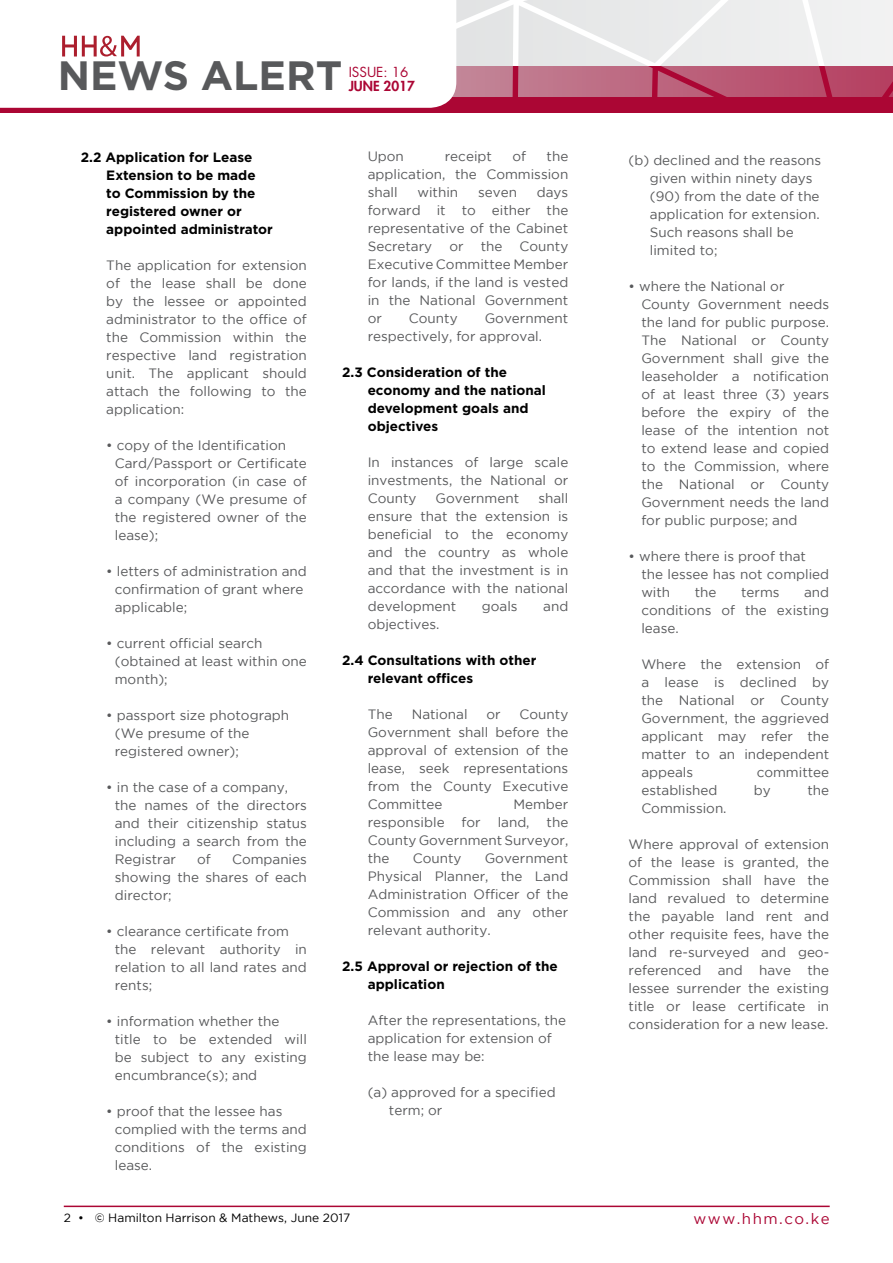
<style>
.page{position:relative;width:893px;height:1263px;background:#fff}
.page>*{position:absolute;margin:0;border:0;box-sizing:border-box;transform-origin:0 0}
.t1{font:700 40.95px "Gotham";color:#58595b}
.t2{font:15px "Gotham";letter-spacing:.1em;color:#ab0634}
.t3{font:13.5px/18px "Gotham";color:#58595b}
.t4{font:700 13.5px/18px "Gotham";color:#000}
.t5{font:13.5px "Futura Std";color:#ab0634}
.t6{font:800 13.5px "Futura Std";color:#ab0634}
.t7{font:12px "Gotham";color:#000}
</style>
<div class="page">
<div style="left:0;top:67px;width:893px;height:46px;background:#ab0634"></div>
<hr style="left:64px;top:1205px;width:766px;height:2px;background:#ab0634">
<svg style="left:0;top:0;width:893px;height:108px"></svg>
<h1 class="t1" style="left:58px;top:49px;width:286px">NEWS ALERT</h1>
<p class="t5" style="left:349px;top:64px;width:61px">ISSUE: 16</p>
<p class="t6" style="left:349px;top:77px;width:68px">JUNE 2017</p>
<p class="t4" style="left:106px;top:148px;width:168px;text-indent:-26px">2.2 Application for Lease<br>Extension to be made to Commission by the registered owner or appointed administrator</p>
<p class="t3" style="left:106px;top:256px;width:202px;text-align:justify">The application for extension of the lease shall be done by the lessee or appointed administrator to the office of the Commission within the respective land registration unit. The applicant should attach the following to the application:</p>
<p class="t3" style="left:115px;top:436px;width:194px;text-indent:-9px">• copy of the Identification<br>Card/Passport or Certificate of incorporation (in case of a company (We presume of the registered owner of the lease);</p>
<p class="t3" style="left:115px;top:562px;width:194px;text-indent:-9px">• letters of administration and confirmation of grant where applicable;</p>
<p class="t3" style="left:115px;top:634px;width:194px;text-indent:-9px">• current official search (obtained at least within one month);</p>
<p class="t3" style="left:115px;top:706px;width:176px;text-indent:-9px">• passport size photograph (We presume of the registered owner);</p>
<p class="t3" style="left:115px;top:778px;width:194px;text-indent:-9px">• in the case of a company, the names of the directors and their citizenship status including a search from the<br>Registrar</p>
<p class="t3" style="left:197px;top:850px;width:15px">of</p>
<p class="t3" style="left:115px;top:850px;width:194px;text-align:justify;text-indent:117px">Companies showing the shares of each director;</p>
<p class="t3" style="left:115px;top:922px;width:194px;text-indent:-9px">• clearance certificate from the relevant authority in relation to all land rates and rents;</p>
<p class="t3" style="left:115px;top:1012px;width:194px;text-indent:-9px">• information whether the title to be extended will be subject to any existing encumbrance(s); and</p>
<p class="t3" style="left:115px;top:1102px;width:194px;text-indent:-9px">• proof that the lessee has complied with the terms and conditions of the existing lease.</p>
<p class="t3" style="left:368px;top:147px;width:38px">Upon</p>
<p class="t3" style="left:445px;top:147px;width:49px">receipt</p>
<p class="t3" style="left:512px;top:147px;width:15px">of</p>
<p class="t3" style="left:368px;top:147px;width:202px;text-align:justify;text-indent:179px">the application, the Commission shall</p>
<p class="t3" style="left:368px;top:183px;width:202px;text-align:justify;text-indent:169px">days forward it to either the representative of the Cabinet Secretary</p>
<p class="t3" style="left:417px;top:183px;width:42px">within</p>
<p class="t3" style="left:478px;top:183px;width:40px">seven</p>
<p class="t3" style="left:449px;top:237px;width:16px">or</p>
<p class="t3" style="left:481px;top:237px;width:23px">the</p>
<p class="t3" style="left:368px;top:237px;width:202px;text-align:justify;text-indent:152px">County Executive Committee Member for lands, if the land is vested in the National Government or</p>
<p class="t3" style="left:368px;top:309px;width:202px;text-indent:117px">Government respectively, for approval.</p>
<p class="t4" style="left:368px;top:363px;width:180px;text-indent:-26px">2.3 Consideration of the economy and the national development goals and objectives</p>
<p class="t3" style="left:368px;top:453px;width:202px;text-align:justify">In instances of large scale investments, the National or County</p>
<p class="t3" style="left:409px;top:309px;width:50px">County</p>
<p class="t3" style="left:368px;top:489px;width:202px;text-align:justify;text-indent:171px">shall ensure that the extension is beneficial to the economy and the country as whole and that the investment is in accordance with the national development</p>
<p class="t3" style="left:436px;top:489px;width:85px">Government</p>
<p class="t3" style="left:482px;top:597px;width:37px">goals</p>
<p class="t3" style="left:543px;top:597px;width:27px">and</p>
<p class="t3" style="left:368px;top:615px;width:73px">objectives.</p>
<p class="t4" style="left:368px;top:651px;width:170px;text-indent:-26px">2.4 Consultations with other relevant offices</p>
<p class="t3" style="left:368px;top:705px;width:27px">The</p>
<p class="t3" style="left:412px;top:705px;width:57px">National</p>
<p class="t3" style="left:486px;top:705px;width:16px">or</p>
<p class="t3" style="left:368px;top:705px;width:202px;text-align:justify;text-indent:152px">County Government shall before the approval of extension of the lease, seek representations from the County Executive Committee</p>
<p class="t3" style="left:513px;top:795px;width:56px">Member</p>
<p class="t3" style="left:368px;top:813px;width:78px">responsible</p>
<p class="t3" style="left:462px;top:813px;width:21px">for</p>
<p class="t3" style="left:498px;top:813px;width:33px">land,</p>
<p class="t3" style="left:368px;top:813px;width:202px;text-align:justify;text-indent:179px">the County Government Surveyor, the</p>
<p class="t3" style="left:368px;top:849px;width:202px;text-align:justify;text-indent:117px">Government Physical Planner, the Land Administration Officer of the Commission and any other relevant authority.</p>
<p class="t4" style="left:368px;top:957px;width:192px;text-indent:-26px">2.5 Approval or rejection of the application</p>
<p class="t3" style="left:368px;top:1011px;width:200px">After the representations, the application for extension of the lease may be:</p>
<p class="t3" style="left:389px;top:1083px;width:168px;text-indent:-21px">(a) approved for a specified term; or</p>
<p class="t3" style="left:413px;top:849px;width:50px">County</p>
<p class="t3" style="left:650px;top:151px;width:173px;text-indent:-21px">(b) declined and the reasons given within ninety days (90) from the date of the application for extension.<br>Such reasons shall be limited to;</p>
<p class="t3" style="left:641px;top:277px;width:189px;text-indent:-13px">• where the National or<br>County Government needs the land for public purpose.<br>The National or County<br>Government shall give the leaseholder a notification of at least three (3) years before the expiry of the lease of the intention not to extend lease and copied to the Commission, where the National or County<br>Government needs the land for public purpose; and</p>
<p class="t3" style="left:641px;top:547px;width:189px;text-indent:-13px">• where there is proof that the lessee has not complied with</p>
<p class="t3" style="left:641px;top:583px;width:189px;text-align:justify;text-indent:163px">and conditions of the existing lease.</p>
<p class="t3" style="left:641px;top:655px;width:189px;text-align:justify">Where the extension of a lease is declined by the National or County Government, the aggrieved applicant may refer the matter to an independent appeals</p>
<p class="t3" style="left:695px;top:583px;width:23px">the</p>
<p class="t3" style="left:741px;top:583px;width:40px">terms</p>
<p class="t3" style="left:757px;top:763px;width:74px">committee</p>
<p class="t3" style="left:641px;top:781px;width:78px">established</p>
<p class="t3" style="left:754px;top:781px;width:18px">by</p>
<p class="t3" style="left:807px;top:781px;width:23px">the</p>
<p class="t3" style="left:641px;top:799px;width:87px">Commission.</p>
<p class="t3" style="left:629px;top:835px;width:202px;text-align:justify">Where approval of extension of the lease is granted, the Commission shall have the land revalued to determine the payable land rent and other requisite fees, have the land re-surveyed and geo&shy;referenced and have the lessee surrender the existing title or lease certificate in consideration for a new lease.</p>
<p class="t7" style="left:64px;top:1211px;width:288px">2 • © Hamilton Harrison &amp; Mathews, June 2017</p>
<p class="t2" style="left:693px;top:1210px;width:138px">www.hhm.co.ke</p>
</div>
